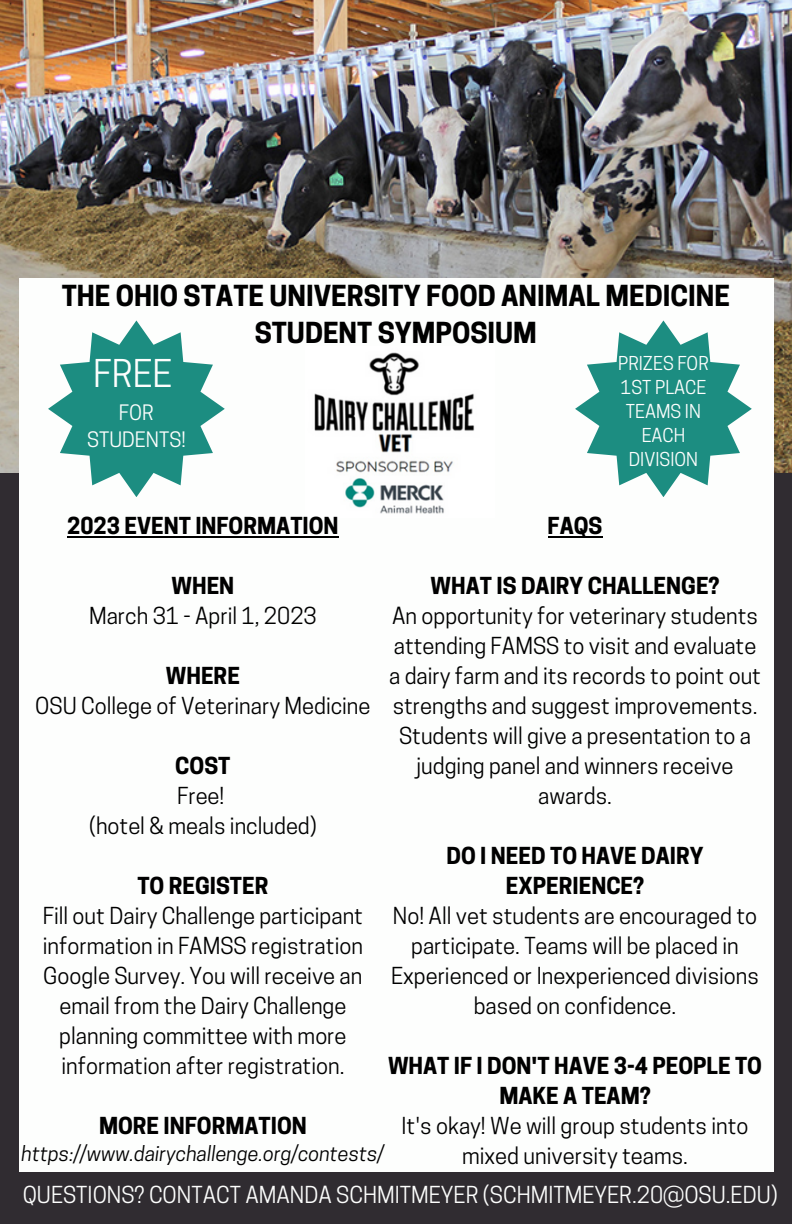
<style>
.page{position:relative;width:792px;height:1224px;background:#302c31}
.page>*{position:absolute;margin:0;border:0;box-sizing:border-box;transform-origin:0 0}
.t1{font:36px "Cooper Hewitt";color:#fdfefd}
.t2{font:700 27.2px/37.6px "Cooper Hewitt";color:#000;text-align:center}
.t3{font:22px/30px "Cooper Hewitt";color:#000;text-align:center}
.t4{font:700 22px/30px "Cooper Hewitt";color:#000;text-align:center}
.t5{font:22px "Cooper Hewitt";color:#fdfefd}
.t6{font:italic 20px "Cooper Hewitt";color:#000}
.t7{font:20px/27px "Cooper Hewitt";color:#fdfefd;text-align:center}
.t8{font:18px/24px "Cooper Hewitt";color:#fdfefd;text-align:center}
</style>
<div class="page">
<img style="left:0;top:0;width:792px;height:473px">
<div style="left:19px;top:278px;width:754px;height:894px;background:#fdfefd"></div>
<img style="left:314px;top:352px;width:161px;height:162px">
<svg style="left:48px;top:320px;width:177px;height:177px"></svg>
<hr style="left:67px;top:536px;width:272px;height:1px;background:#000">
<hr style="left:548px;top:536px;width:54px;height:1px;background:#000">
<svg style="left:575px;top:320px;width:177px;height:177px"></svg>
<p class="t2" style="left:62px;top:280px;width:670px">THE OHIO STATE UNIVERSITY FOOD ANIMAL MEDICINE<br>STUDENT SYMPOSIUM</p>
<h1 class="t1" style="left:93px;top:360px;width:80px">FREE</h1>
<p class="t7" style="left:87px;top:402px;width:100px">FOR<br>STUDENTS!</p>
<p class="t4" style="left:67px;top:514px;width:273px">2023 EVENT INFORMATION</p>
<p class="t8" style="left:618px;top:354px;width:92px">PRIZES FOR<br>1ST PLACE<br>TEAMS IN<br>EACH<br>DIVISION</p>
<p class="t4" style="left:548px;top:514px;width:56px">FAQS</p>
<p class="t4" style="left:431px;top:574px;width:290px">WHAT IS DAIRY CHALLENGE?</p>
<p class="t3" style="left:389px;top:604px;width:374px">An opportunity for veterinary students attending FAMSS to visit and evaluate a dairy farm and its records to point out strengths and suggest improvements.<br>Students will give a presentation to a judging panel and winners receive awards.</p>
<p class="t4" style="left:172px;top:574px;width:64px">WHEN</p>
<p class="t3" style="left:89px;top:604px;width:229px">March 31 - April 1, 2023</p>
<p class="t4" style="left:166px;top:664px;width:76px">WHERE</p>
<p class="t3" style="left:35px;top:694px;width:337px">OSU College of Veterinary Medicine</p>
<p class="t4" style="left:175px;top:754px;width:57px">COST</p>
<p class="t3" style="left:89px;top:784px;width:229px">Free!<br>(hotel &amp; meals included)</p>
<p class="t4" style="left:137px;top:874px;width:133px">TO REGISTER</p>
<p class="t3" style="left:43px;top:904px;width:322px">Fill out Dairy Challenge participant information in FAMSS registration Google Survey. You will receive an email from the Dairy Challenge planning committee with more information after registration.</p>
<p class="t4" style="left:99px;top:1114px;width:209px">MORE INFORMATION</p>
<p class="t6" style="left:22px;top:1146px;width:364px">https://www.dairychallenge.org/contests/</p>
<p class="t4" style="left:447px;top:844px;width:259px">DO I NEED TO HAVE DAIRY<br>EXPERIENCE?</p>
<p class="t3" style="left:391px;top:904px;width:369px">No! All vet students are encouraged to participate. Teams will be placed in Experienced or Inexperienced divisions based on confidence.</p>
<p class="t4" style="left:388px;top:1054px;width:376px">WHAT IF I DON'T HAVE 3-4 PEOPLE TO<br>MAKE A TEAM?</p>
<p class="t3" style="left:402px;top:1114px;width:348px">It's okay! We will group students into mixed university teams.</p>
<p class="t5" style="left:23px;top:1186px;width:757px">QUESTIONS? CONTACT AMANDA SCHMITMEYER (SCHMITMEYER.20@OSU.EDU)</p>
</div>
